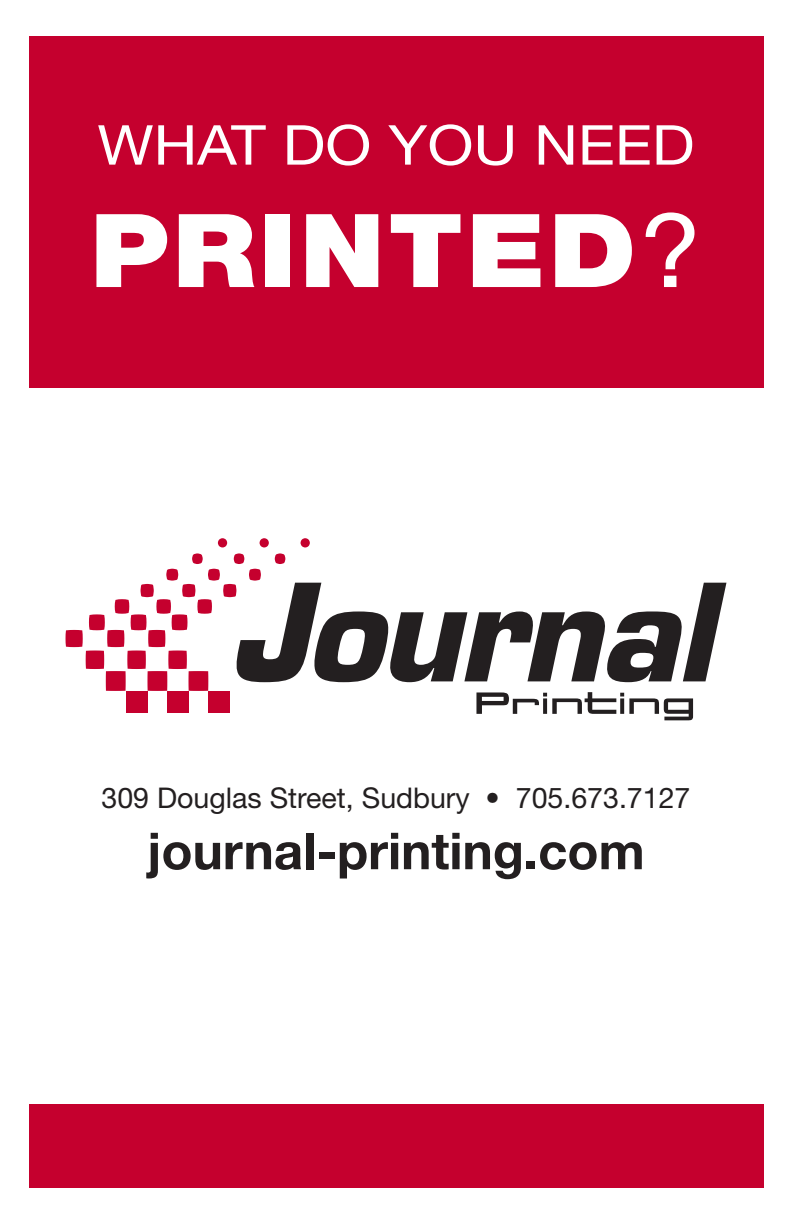
<style>
.page{position:relative;width:792px;height:1224px;background:#fff}
.page>*{position:absolute;margin:0;border:0;box-sizing:border-box;transform-origin:0 0}
.t1{font:900 102px "Helvetica Neue";letter-spacing:.03em;color:#fff;scale:1.1 1}
.t2{font:55px "Helvetica Neue";color:#fff;scale:1.1 1}
.t3{font:700 51px "Helvetica Neue";color:#231f20}
.t4{font:28.6px "Helvetica Neue";color:#231f20}
.s1{font-weight:400}
</style>
<div class="page">
<div style="left:29px;top:36px;width:734px;height:352px;background:#c5002e"></div>
<div style="left:29px;top:1104px;width:734px;height:84px;background:#c5002e"></div>
<svg style="left:301px;top:538px;width:9px;height:9px"></svg>
<svg style="left:260px;top:538px;width:9px;height:9px"></svg>
<svg style="left:218px;top:538px;width:9px;height:9px"></svg>
<svg style="left:66px;top:553px;width:660px;height:167px"></svg>
<p class="t2" style="left:97px;top:112px;width:544px">WHAT DO YOU NEED</p>
<p class="t1" style="left:90px;top:190px;width:558px">PRINTED<span class="s1">?</span></p>
<p class="t4" style="left:102px;top:781px;width:590px">309 Douglas Street, Sudbury • 705.673.7127</p>
<p class="t3" style="left:147px;top:820px;width:499px">journal-printing.com</p>
</div>
